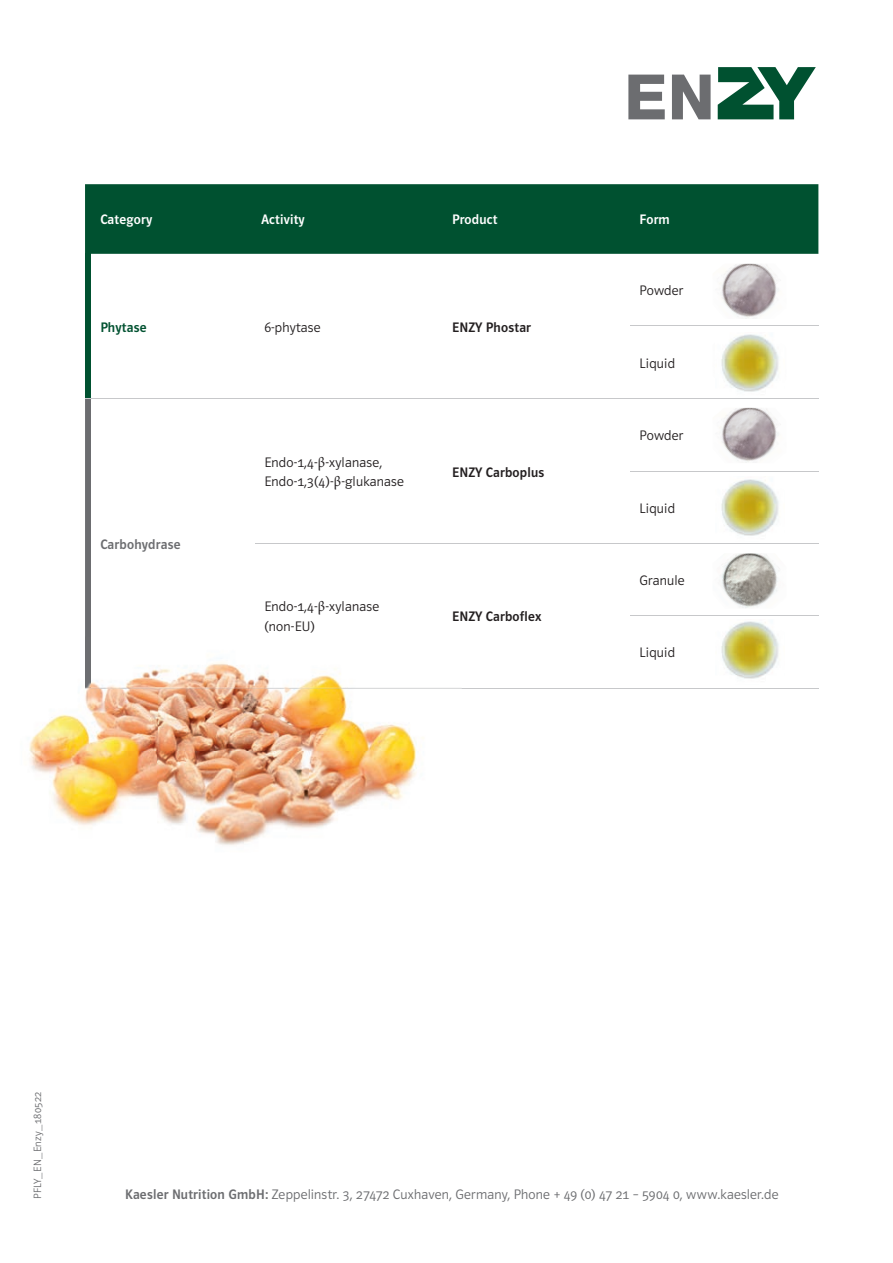
<style>
.page{position:relative;width:893px;height:1263px;background:#fff}
.page>*{position:absolute;margin:0;border:0;box-sizing:border-box;transform-origin:0 0}
.t1{font:14.25px/19.5px "Polo 66 T Leicht";letter-spacing:.015em;color:#231f20}
.t2{font:14.25px "Polo 66 T Leicht";letter-spacing:.015em;color:#6c6d70}
.t3{font:14.25px "Polo 66 T Krftg";letter-spacing:.015em;color:#231f20}
.t4{font:14.25px "Polo 66 T Krftg";letter-spacing:.015em;color:#fff}
.t5{font:14.25px "Polo 66 T Krftg";letter-spacing:.015em;color:#6c6d70}
.t6{font:14.25px "Polo 66 T Krftg";letter-spacing:.015em;color:#005130}
.t7{font:10.95px "Polo 66 T Leicht";letter-spacing:.035em;color:#6c6d70}
.s1{font-family:"Minion Pro"}
.s2{font-family:"Polo 66 T Krftg"}
</style>
<div class="page">
<div style="left:85px;top:184px;width:733px;height:70px;background:#005130"></div>
<div style="left:85px;top:254px;width:6px;height:145px;background:#005130"></div>
<hr style="left:630px;top:326px;width:188px;height:1px;background:#c7c8ca">
<hr style="left:630px;top:399px;width:188px;height:1px;background:#c7c8ca">
<hr style="left:630px;top:543px;width:188px;height:1px;background:#c7c8ca">
<hr style="left:630px;top:471px;width:188px;height:1px;background:#c7c8ca">
<hr style="left:630px;top:615px;width:188px;height:1px;background:#c7c8ca">
<hr style="left:630px;top:688px;width:188px;height:1px;background:#c7c8ca">
<hr style="left:255px;top:399px;width:188px;height:1px;background:#c7c8ca">
<hr style="left:443px;top:399px;width:187px;height:1px;background:#c7c8ca">
<hr style="left:255px;top:543px;width:188px;height:1px;background:#c7c8ca">
<hr style="left:443px;top:543px;width:187px;height:1px;background:#c7c8ca">
<hr style="left:443px;top:688px;width:187px;height:1px;background:#c7c8ca">
<hr style="left:91px;top:399px;width:164px;height:1px;background:#c7c8ca">
<img style="left:29px;top:689px;width:129px;height:62px">
<img style="left:158px;top:689px;width:265px;height:62px">
<img style="left:91px;top:658px;width:264px;height:30px">
<div style="left:85px;top:399px;width:6px;height:290px;background:#6c6d70"></div>
<img style="left:91px;top:688px;width:352px;height:1px">
<svg style="left:443px;top:688px;width:19px;height:1px"></svg>
<img style="left:29px;top:751px;width:388px;height:94px">
<img style="left:720px;top:264px;width:59px;height:55px">
<img style="left:721px;top:553px;width:58px;height:55px">
<img style="left:720px;top:408px;width:59px;height:55px">
<img style="left:721px;top:334px;width:58px;height:58px">
<img style="left:721px;top:479px;width:58px;height:57px">
<img style="left:721px;top:621px;width:58px;height:58px">
<svg style="left:628px;top:75px;width:37px;height:44px"></svg>
<svg style="left:672px;top:75px;width:39px;height:44px"></svg>
<svg style="left:718px;top:67px;width:98px;height:52px"></svg>
<p class="t4" style="left:100px;top:212px;width:53px">Category</p>
<p class="t4" style="left:261px;top:212px;width:45px">Activity</p>
<p class="t4" style="left:452px;top:212px;width:47px">Product</p>
<p class="t4" style="left:640px;top:212px;width:32px">Form</p>
<p class="t6" style="left:100px;top:319px;width:48px">Phytase</p>
<p class="t1" style="left:264px;top:317px;width:58px">6-phytase</p>
<p class="t3" style="left:452px;top:319px;width:80px">ENZY Phostar</p>
<p class="t5" style="left:100px;top:536px;width:82px">Carbohydrase</p>
<p class="t1" style="left:264px;top:452px;width:141px">Endo-1,4-<span class="s1">β</span>-xylanase,<br>Endo-1,3(4)-<span class="s1">β</span>-glukanase</p>
<p class="t3" style="left:452px;top:464px;width:94px">ENZY Carboplus</p>
<p class="t1" style="left:264px;top:597px;width:116px">Endo-1,4-<span class="s1">β</span>-xylanase (non-EU)</p>
<p class="t3" style="left:452px;top:609px;width:91px">ENZY Carboflex</p>
<p class="t1" style="left:640px;top:281px;width:45px">Powder</p>
<p class="t1" style="left:640px;top:353px;width:37px">Liquid</p>
<p class="t1" style="left:640px;top:426px;width:45px">Powder</p>
<p class="t1" style="left:640px;top:498px;width:37px">Liquid</p>
<p class="t1" style="left:640px;top:571px;width:47px">Granule</p>
<p class="t1" style="left:640px;top:643px;width:37px">Liquid</p>
<p class="t7" style="left:32px;top:1199px;width:109px;rotate:-90deg">PFLY_EN_Enzy_180522</p>
<p class="t2" style="left:125px;top:1187px;width:655px"><span class="s2">Kaesler Nutrition GmbH:</span> Zeppelinstr. 3, 27472 Cuxhaven, Germany, Phone + 49 (0) 47 21 – 5904 0, www.kaesler.de</p>
</div>
